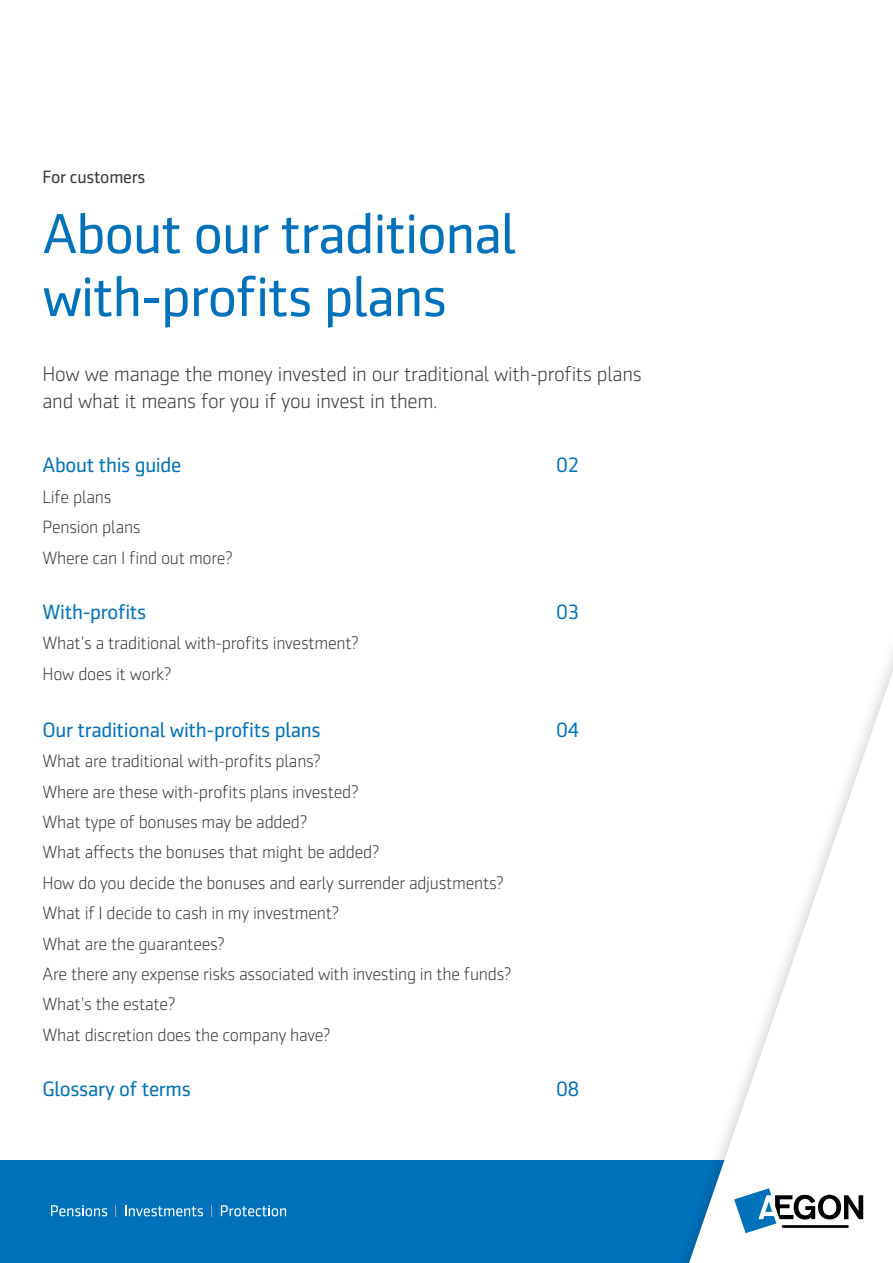
<style>
.page{position:relative;width:893px;height:1263px;background:#fff}
.page>*{position:absolute;margin:0;border:0;box-sizing:border-box;transform-origin:0 0}
.t1{font:57px/63px "Sentico Sans DT";letter-spacing:-.02em;color:#0072bc}
.t2{font:300 21px/27px "Sentico Sans DT";letter-spacing:-.015em;color:#383839}
.t3{font:21px "Sentico Sans DT";letter-spacing:-.015em;color:#0072bc}
.t4{font:300 18px/30.5px "Sentico Sans DT";letter-spacing:-.015em;color:#383839}
.t5{font:18px "Sentico Sans DT";letter-spacing:-.015em;color:#383839}
</style>
<div class="page">
<div style="left:0;top:1161px;width:893px;height:102px;background:#0072bc"></div>
<svg style="left:51px;top:1205px;width:56px;height:11px"></svg>
<svg style="left:125px;top:1205px;width:78px;height:11px"></svg>
<svg style="left:221px;top:1205px;width:65px;height:11px"></svg>
<div style="left:670px;top:622px;width:223px;height:641px;background:#000;opacity:.2"></div>
<svg style="left:689px;top:671px;width:204px;height:592px"></svg>
<svg style="left:734px;top:1188px;width:129px;height:45px"></svg>
<p class="t5" style="left:43px;top:167px;width:104px">For customers</p>
<h1 class="t1" style="left:43px;top:202px;width:475px">About our traditional with-profts plans</h1>
<p class="t2" style="left:43px;top:361px;width:601px">How we manage the money invested in our traditional with-profits plans and what it means for you if you invest in them.</p>
<p class="t3" style="left:43px;top:454px;width:140px">About this guide</p>
<p class="t3" style="left:556px;top:454px;width:25px">02</p>
<p class="t4" style="left:43px;top:482px;width:192px">Life plans<br>Pension plans<br>Where can I fnd out more?</p>
<p class="t3" style="left:43px;top:600px;width:105px">With-profts</p>
<p class="t3" style="left:556px;top:600px;width:25px">03</p>
<p class="t4" style="left:43px;top:628px;width:318px">What’s a traditional with-profts investment?<br>How does it work?</p>
<p class="t3" style="left:43px;top:718px;width:279px">Our traditional with-profts plans</p>
<p class="t3" style="left:556px;top:718px;width:25px">04</p>
<p class="t4" style="left:43px;top:746px;width:471px">What are traditional with-profts plans?<br>Where are these with-profts plans invested?<br>What type of bonuses may be added?<br>What afects the bonuses that might be added?<br>How do you decide the bonuses and early surrender adjustments?<br>What if I decide to cash in my investment?<br>What are the guarantees?<br>Are there any expense risks associated with investing in the funds?<br>What’s the estate?<br>What discretion does the company have?</p>
<p class="t3" style="left:43px;top:1077px;width:150px">Glossary of terms</p>
<p class="t3" style="left:556px;top:1077px;width:25px">08</p>
</div>
